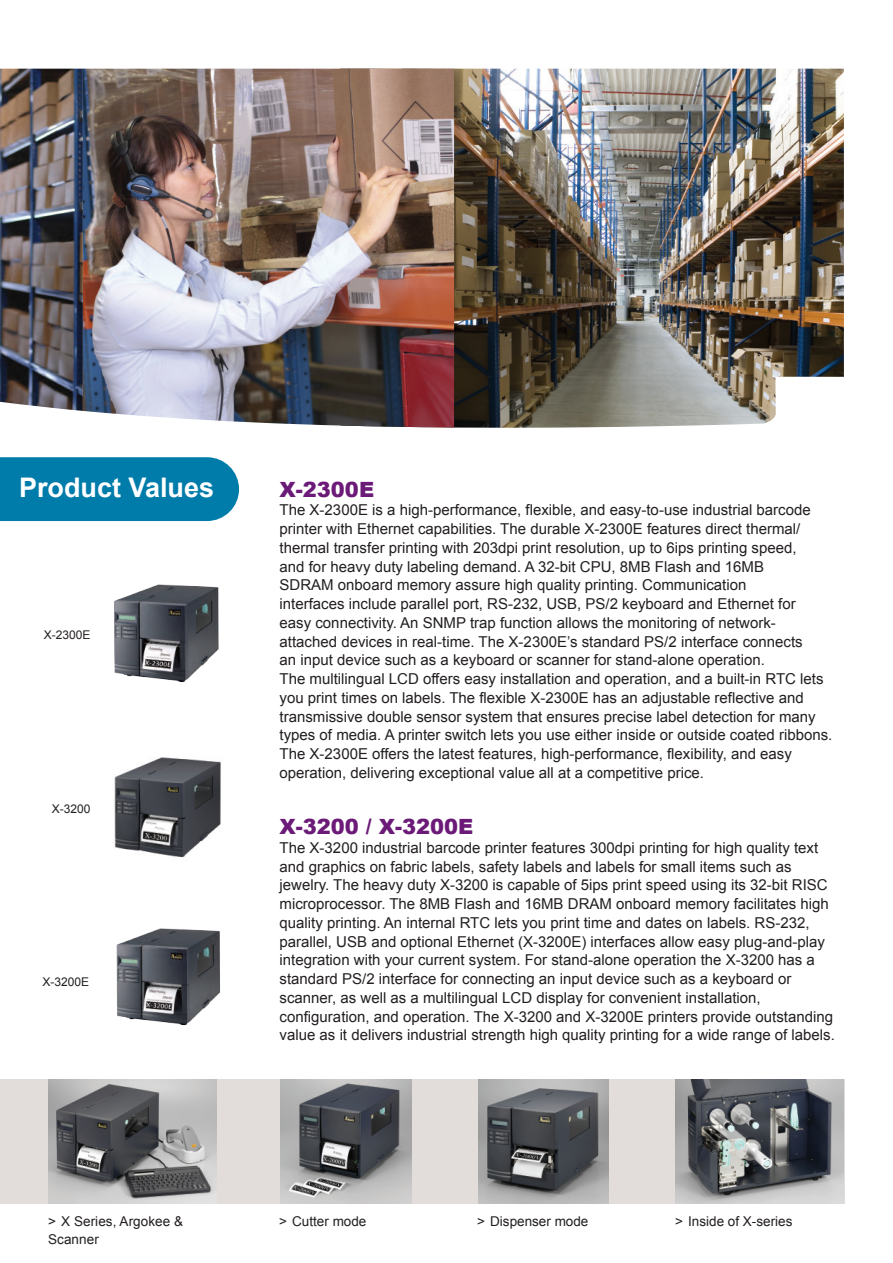
<style>
.page{position:relative;width:893px;height:1263px;background:#fff}
.page>*{position:absolute;margin:0;border:0;box-sizing:border-box;transform-origin:0 0}
.t1{font:700 27px "Arial";color:#fff}
.t2{font:900 21px "Arial";color:#6b1a78}
.t3{font:15px/18.8px "Arial";color:#231f20}
.t4{font:13.5px "Arial";color:#231f20}
.t5{font:12px "Arial";color:#231f20}
</style>
<div class="page">
<img style="left:116px;top:928px;width:105px;height:98px">
<img style="left:114px;top:584px;width:105px;height:98px">
<img style="left:114px;top:757px;width:107px;height:100px">
<div style="left:0;top:1079px;width:844px;height:125px;background:#e2ddda"></div>
<div style="left:0;top:457px;width:239px;height:64px;background:#007caa"></div>
<img style="left:411px;top:69px;width:433px;height:359px">
<img style="left:83px;top:69px;width:371px;height:358px">
<img style="left:0;top:69px;width:83px;height:342px">
<img style="left:48px;top:1079px;width:168px;height:125px">
<img style="left:675px;top:1079px;width:169px;height:125px">
<img style="left:281px;top:1079px;width:131px;height:125px">
<img style="left:478px;top:1079px;width:131px;height:125px">
<h1 class="t1" style="left:19px;top:470px;width:197px">Product Values</h1>
<p class="t5" style="left:44px;top:627px;width:48px">X-2300E</p>
<p class="t5" style="left:52px;top:801px;width:40px">X-3200</p>
<p class="t5" style="left:43px;top:974px;width:48px">X-3200E</p>
<h2 class="t2" style="left:280px;top:474px;width:96px">X-2300E</h2>
<p class="t3" style="left:280px;top:501px;width:554px">The X-2300E is a high-performance, flexible, and easy-to-use industrial barcode printer with Ethernet capabilities. The durable X-2300E features direct thermal/ thermal transfer printing with 203dpi print resolution, up to 6ips printing speed,<br>and for heavy duty labeling demand. A 32-bit CPU, 8MB Flash and 16MB<br>SDRAM onboard memory assure high quality printing. Communication<br>interfaces include parallel port, RS-232, USB, PS/2 keyboard and Ethernet for<br>easy connectivity. An SNMP trap function allows the monitoring of network&shy;attached devices in real-time. The X-2300E’s standard PS/2 interface connects<br>an input device such as a keyboard or scanner for stand-alone operation.<br>The multilingual LCD offers easy installation and operation, and a built-in RTC lets you print times on labels. The flexible X-2300E has an adjustable reflective and transmissive double sensor system that ensures precise label detection for many types of media. A printer switch lets you use either inside or outside coated ribbons.<br>The X-2300E offers the latest features, high-performance, flexibility, and easy operation, delivering exceptional value all at a competitive price.</p>
<h2 class="t2" style="left:280px;top:811px;width:195px">X-3200 / X-3200E</h2>
<p class="t3" style="left:280px;top:838px;width:557px">The X-3200 industrial barcode printer features 300dpi printing for high quality text and graphics on fabric labels, safety labels and labels for small items such as jewelry. The heavy duty X-3200 is capable of 5ips print speed using its 32-bit RISC microprocessor. The 8MB Flash and 16MB DRAM onboard memory facilitates high quality printing. An internal RTC lets you print time and dates on labels. RS-232, parallel, USB and optional Ethernet (X-3200E) interfaces allow easy plug-and-play integration with your current system. For stand-alone operation the X-3200 has a standard PS/2 interface for connecting an input device such as a keyboard or scanner, as well as a multilingual LCD display for convenient installation, configuration, and operation. The X-3200 and X-3200E printers provide outstanding value as it delivers industrial strength high quality printing for a wide range of labels.</p>
<p class="t4" style="left:48px;top:1212px;width:137px">&gt; X Series, Argokee &amp;</p>
<p class="t4" style="left:675px;top:1212px;width:119px">&gt; Inside of X-series</p>
<p class="t4" style="left:48px;top:1230px;width:52px">Scanner</p>
<p class="t4" style="left:279px;top:1212px;width:89px">&gt; Cutter mode</p>
<p class="t4" style="left:477px;top:1212px;width:113px">&gt; Dispenser mode</p>
</div>
